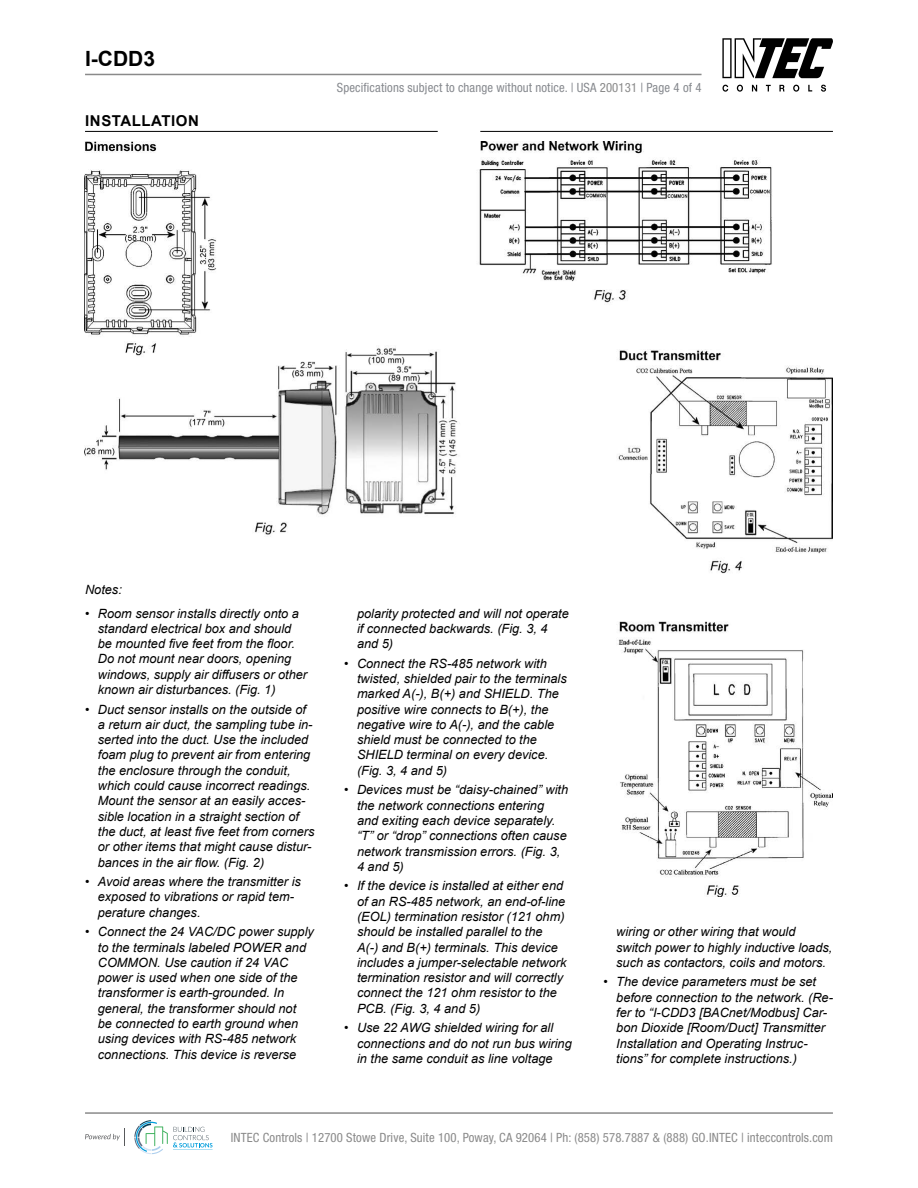
<style>
.page{position:relative;width:918px;height:1188px;background:#fff}
.page>*{position:absolute;margin:0;border:0;box-sizing:border-box;transform-origin:0 0}
._03A_Para_Normal_10{font:700 21px "Arial";color:#000}
._020_Section_Heading{font:700 15px "Arial";letter-spacing:.035em;color:#000}
.t1{font:italic 12.75px/15.3px "Arial";color:#000}
.t2{font:condensed 12.75px "Helvetica Neue";letter-spacing:.01em;color:#8a8a8a}
.t3{font:condensed 12.75px "Helvetica Neue";letter-spacing:.01em;color:#878a8f}
.s1{color:#8a8a8a}
</style>
<div class="page">
<hr style="left:85px;top:1112px;width:748px;height:2px;background:#8a8a8a">
<svg style="left:134px;top:1120px;width:79px;height:34px"></svg>
<svg style="left:85px;top:1129px;width:40px;height:17px"></svg>
<svg style="left:722px;top:85px;width:6px;height:7px"></svg>
<svg style="left:737px;top:85px;width:6px;height:7px"></svg>
<svg style="left:752px;top:85px;width:5px;height:6px"></svg>
<svg style="left:766px;top:85px;width:5px;height:6px"></svg>
<svg style="left:779px;top:85px;width:6px;height:6px"></svg>
<svg style="left:793px;top:85px;width:6px;height:7px"></svg>
<svg style="left:808px;top:85px;width:4px;height:6px"></svg>
<svg style="left:821px;top:85px;width:5px;height:7px"></svg>
<svg style="left:722px;top:38px;width:111px;height:40px"></svg>
<hr style="left:85px;top:74px;width:617px;height:1px;background:#8a8a8a">
<img style="left:85px;top:142px;width:748px;height:755px">
<hr style="left:85px;top:131px;width:353px;height:1px;background:#000">
<hr style="left:480px;top:131px;width:353px;height:1px;background:#000">
<p class="_03A_Para_Normal_10" style="left:85px;top:44px;width:71px">I-CDD3</p>
<p class="_020_Section_Heading" style="left:85px;top:110px;width:115px">INSTALLATION</p>
<p class="t3" style="left:337px;top:80px;width:366px">Specifications subject to change without notice. | USA <span class="s1">200131</span> | Page 4 of 4</p>
<p class="t1" style="left:85px;top:582px;width:38px">Notes:</p>
<p class="t1" style="left:98px;top:606px;width:211px;text-indent:-13px">• Room sensor installs directly onto a standard electrical box and should be mounted five feet from the floor.<br>Do not mount near doors, opening windows, supply air diffusers or other known air disturbances. (Fig. 1)</p>
<p class="t1" style="left:98px;top:702px;width:218px;text-indent:-13px">• Duct sensor installs on the outside of a return air duct, the sampling tube in&shy;serted into the duct. Use the included foam plug to prevent air from entering the enclosure through the conduit, which could cause incorrect readings.<br>Mount the sensor at an easily acces&shy;sible location in a straight section of the duct, at least five feet from corners or other items that might cause distur&shy;bances in the air flow. (Fig. 2)</p>
<p class="t1" style="left:98px;top:874px;width:205px;text-indent:-13px">• Avoid areas where the transmitter is exposed to vibrations or rapid tem&shy;perature changes.</p>
<p class="t1" style="left:98px;top:924px;width:218px;text-indent:-13px">• Connect the 24 VAC/DC power supply to the terminals labeled POWER and COMMON. Use caution if 24 VAC power is used when one side of the transformer is earth-grounded. In general, the transformer should not<br>be connected to earth ground when using devices with RS-485 network connections. This device is reverse</p>
<p class="t1" style="left:357px;top:606px;width:213px">polarity protected and will not operate if connected backwards. (Fig. 3, 4 and 5)</p>
<p class="t1" style="left:357px;top:656px;width:211px;text-indent:-13px">• Connect the RS-485 network with twisted, shielded pair to the terminals marked A(-), B(+) and SHIELD. The positive wire connects to B(+), the negative wire to A(-), and the cable shield must be connected to the<br>SHIELD terminal on every device. (Fig. 3, 4 and 5)</p>
<p class="t1" style="left:357px;top:782px;width:213px;text-indent:-13px">• Devices must be “daisy-chained” with the network connections entering and exiting each device separately. “T” or “drop” connections often cause network transmission errors. (Fig. 3,<br>4 and 5)</p>
<p class="t1" style="left:357px;top:878px;width:211px;text-indent:-13px">• If the device is installed at either end of an RS-485 network, an end-of-line (EOL) termination resistor (121 ohm) should be installed parallel to the A(-) and B(+) terminals. This device includes a jumper-selectable network termination resistor and will correctly connect the 121 ohm resistor to the PCB. (Fig. 3, 4 and 5)</p>
<p class="t1" style="left:357px;top:1020px;width:216px;text-indent:-13px">• Use 22 AWG shielded wiring for all connections and do not run bus wiring in the same conduit as line voltage</p>
<p class="t1" style="left:616px;top:924px;width:218px">wiring or other wiring that would switch power to highly inductive loads, such as contactors, coils and motors.</p>
<p class="t1" style="left:616px;top:974px;width:218px;text-indent:-13px">• The device parameters must be set before connection to the network. (Re&shy;fer to “I-CDD3 [BACnet/Modbus] Car&shy;bon Dioxide [Room/Duct] Transmitter Installation and Operating Instruc&shy;tions” for complete instructions.)</p>
<p class="t2" style="left:231px;top:1130px;width:604px">INTEC Controls | 12700 Stowe Drive, Suite 100, Poway, CA 92064 | Ph: (858) 578.7887 &amp; (888) GO.INTEC | inteccontrols.com</p>
</div>
